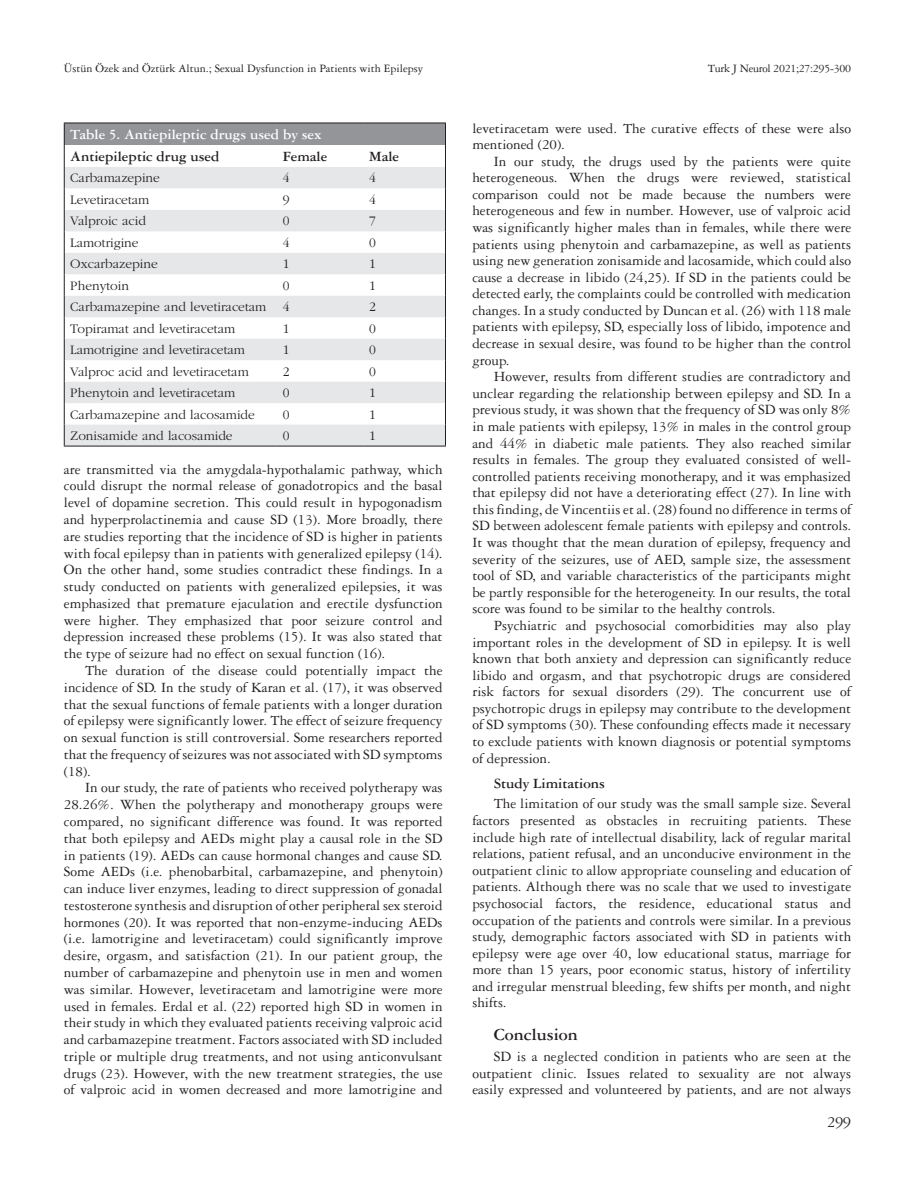
<style>
.page{position:relative;width:915px;height:1191px;background:#fff}
.page>*{position:absolute;margin:0;border:0;box-sizing:border-box;transform-origin:0 0}
.ARA_BASLIK{font:18px "Garamond Three Bold Tr";color:#231f20}
.t1{font:16.5px "Garamond Three Tr";color:#231f20}
.YAZI{font:15px/16.5px "Garamond Three Tr";color:#231f20;text-align:justify}
.TABLO-BASLIK{font:15px "Garamond Three Bold Tr";color:#fff}
.TABLO-ARA_BASLIK{font:15px "Garamond Three Bold Tr";color:#231f20}
.BOLD{font:15px "Garamond Three Bold Tr";color:#231f20}
.TABLO-YAZI{font:13.5px "Garamond Tr";color:#231f20}
.t2{font:12px "Garamond Three Tr";color:#231f20}
.t3{font:12px "Garamond Three Tr";letter-spacing:-.025em;color:#231f20}
</style>
<div class="page">
<div style="left:64px;top:123px;width:381px;height:22px;background:#939598"></div>
<svg style="left:65px;top:167px;width:380px;height:278px;fill:#e6e7e9"></svg>
<hr style="left:64px;top:123px;width:212px;height:1px;background:#231f20">
<hr style="left:276px;top:123px;width:87px;height:1px;background:#231f20">
<hr style="left:363px;top:123px;width:83px;height:1px;background:#231f20">
<svg style="left:64px;top:123px;width:1px;height:322px"></svg>
<svg style="left:445px;top:123px;width:1px;height:322px"></svg>
<hr style="left:64px;top:445px;width:212px;height:1px;background:#231f20">
<hr style="left:276px;top:445px;width:87px;height:1px;background:#231f20">
<hr style="left:363px;top:445px;width:83px;height:1px;background:#231f20">
<p class="t2" style="left:64px;top:61px;width:361px">Üstün Özek and Öztürk Altun.; Sexual Dysfunction in Patients with Epilepsy</p>
<p class="t3" style="left:707px;top:61px;width:145px">Turk J Neurol 2021;27:295-300</p>
<p class="TABLO-BASLIK" style="left:70px;top:125px;width:253px">Table 5. Antiepileptic drugs used by sex</p>
<p class="TABLO-ARA_BASLIK" style="left:70px;top:147px;width:151px">Antiepileptic drug used</p>
<p class="TABLO-ARA_BASLIK" style="left:282px;top:147px;width:46px">Female</p>
<p class="TABLO-ARA_BASLIK" style="left:369px;top:147px;width:31px">Male</p>
<p class="TABLO-YAZI" style="left:70px;top:170px;width:91px">Carbamazepine</p>
<p class="TABLO-YAZI" style="left:282px;top:170px;width:8px">4</p>
<p class="TABLO-YAZI" style="left:369px;top:170px;width:8px">4</p>
<p class="TABLO-YAZI" style="left:70px;top:191px;width:81px">Levetiracetam</p>
<p class="TABLO-YAZI" style="left:282px;top:191px;width:8px">9</p>
<p class="TABLO-YAZI" style="left:369px;top:191px;width:8px">4</p>
<p class="TABLO-YAZI" style="left:70px;top:213px;width:77px">Valproic acid</p>
<p class="TABLO-YAZI" style="left:282px;top:213px;width:8px">0</p>
<p class="TABLO-YAZI" style="left:369px;top:213px;width:8px">7</p>
<p class="TABLO-YAZI" style="left:70px;top:234px;width:70px">Lamotrigine</p>
<p class="TABLO-YAZI" style="left:282px;top:234px;width:8px">4</p>
<p class="TABLO-YAZI" style="left:369px;top:234px;width:8px">0</p>
<p class="TABLO-YAZI" style="left:70px;top:256px;width:89px">Oxcarbazepine</p>
<p class="TABLO-YAZI" style="left:282px;top:256px;width:8px">1</p>
<p class="TABLO-YAZI" style="left:369px;top:256px;width:8px">1</p>
<p class="TABLO-YAZI" style="left:70px;top:277px;width:60px">Phenytoin</p>
<p class="TABLO-YAZI" style="left:282px;top:277px;width:8px">0</p>
<p class="TABLO-YAZI" style="left:369px;top:277px;width:8px">1</p>
<p class="TABLO-YAZI" style="left:70px;top:299px;width:197px">Carbamazepine and levetiracetam</p>
<p class="TABLO-YAZI" style="left:282px;top:299px;width:8px">4</p>
<p class="TABLO-YAZI" style="left:369px;top:299px;width:8px">2</p>
<p class="TABLO-YAZI" style="left:70px;top:320px;width:166px">Topiramat and levetiracetam</p>
<p class="TABLO-YAZI" style="left:282px;top:320px;width:8px">1</p>
<p class="TABLO-YAZI" style="left:369px;top:320px;width:8px">0</p>
<p class="TABLO-YAZI" style="left:70px;top:342px;width:176px">Lamotrigine and levetiracetam</p>
<p class="TABLO-YAZI" style="left:282px;top:342px;width:8px">1</p>
<p class="TABLO-YAZI" style="left:369px;top:342px;width:8px">0</p>
<p class="TABLO-YAZI" style="left:70px;top:363px;width:180px">Valproc acid and levetiracetam</p>
<p class="TABLO-YAZI" style="left:282px;top:363px;width:8px">2</p>
<p class="TABLO-YAZI" style="left:369px;top:363px;width:8px">0</p>
<p class="TABLO-YAZI" style="left:70px;top:385px;width:166px">Phenytoin and levetiracetam</p>
<p class="TABLO-YAZI" style="left:282px;top:385px;width:8px">0</p>
<p class="TABLO-YAZI" style="left:369px;top:385px;width:8px">1</p>
<p class="TABLO-YAZI" style="left:70px;top:406px;width:186px">Carbamazepine and lacosamide</p>
<p class="TABLO-YAZI" style="left:282px;top:406px;width:8px">0</p>
<p class="TABLO-YAZI" style="left:369px;top:406px;width:8px">1</p>
<p class="TABLO-YAZI" style="left:70px;top:428px;width:164px">Zonisamide and lacosamide</p>
<p class="TABLO-YAZI" style="left:282px;top:428px;width:8px">0</p>
<p class="TABLO-YAZI" style="left:369px;top:428px;width:8px">1</p>
<p class="YAZI" style="left:64px;top:460px;width:380px">are transmitted via the amygdala-hypothalamic pathway, which could disrupt the normal release of gonadotropics and the basal level of dopamine secretion. This could result in hypogonadism and hyperprolactinemia and cause SD (13). More broadly, there are studies reporting that the incidence of SD is higher in patients with focal epilepsy than in patients with generalized epilepsy (14).<br>On the other hand, some studies contradict these findings. In a study conducted on patients with generalized epilepsies, it was emphasized that premature ejaculation and erectile dysfunction were higher. They emphasized that poor seizure control and depression increased these problems (15). It was also stated that the type of seizure had no effect on sexual function (16).</p>
<p class="YAZI" style="left:64px;top:661px;width:380px;text-indent:21px">The duration of the disease could potentially impact the incidence of SD. In the study of Karan et al. (17), it was observed that the sexual functions of female patients with a longer duration of epilepsy were significantly lower. The effect of seizure frequency on sexual function is still controversial. Some researchers reported that the frequency of seizures was not associated with SD symptoms (18).</p>
<p class="YAZI" style="left:64px;top:779px;width:380px;text-indent:21px">In our study, the rate of patients who received polytherapy was 28.26%. When the polytherapy and monotherapy groups were compared, no significant difference was found. It was reported that both epilepsy and AEDs might play a causal role in the SD in patients (19). AEDs can cause hormonal changes and cause SD.<br>Some AEDs (i.e. phenobarbital, carbamazepine, and phenytoin) can induce liver enzymes, leading to direct suppression of gonadal testosterone synthesis and disruption of other peripheral sex steroid hormones (20). It was reported that non-enzyme-inducing AEDs (i.e. lamotrigine and levetiracetam) could significantly improve desire, orgasm, and satisfaction (21). In our patient group, the number of carbamazepine and phenytoin use in men and women was similar. However, levetiracetam and lamotrigine were more used in females. Erdal et al. (22) reported high SD in women in their study in which they evaluated patients receiving valproic acid and carbamazepine treatment. Factors associated with SD included triple or multiple drug treatments, and not using anticonvulsant drugs (23). However, with the new treatment strategies, the use of valproic acid in women decreased and more lamotrigine and</p>
<p class="YAZI" style="left:472px;top:119px;width:380px">levetiracetam were used. The curative effects of these were also mentioned (20).</p>
<p class="YAZI" style="left:472px;top:152px;width:380px;text-indent:21px">In our study, the drugs used by the patients were quite heterogeneous. When the drugs were reviewed, statistical comparison could not be made because the numbers were heterogeneous and few in number. However, use of valproic acid was significantly higher males than in females, while there were patients using phenytoin and carbamazepine, as well as patients using new generation zonisamide and lacosamide, which could also cause a decrease in libido (24,25). If SD in the patients could be detected early, the complaints could be controlled with medication changes. In a study conducted by Duncan et al. (26) with 118 male patients with epilepsy, SD, especially loss of libido, impotence and decrease in sexual desire, was found to be higher than the control group.</p>
<p class="YAZI" style="left:472px;top:368px;width:380px;text-indent:21px">However, results from different studies are contradictory and unclear regarding the relationship between epilepsy and SD. In a previous study, it was shown that the frequency of SD was only 8% in male patients with epilepsy, 13% in males in the control group and 44% in diabetic male patients. They also reached similar results in females. The group they evaluated consisted of well&shy;controlled patients receiving monotherapy, and it was emphasized that epilepsy did not have a deteriorating effect (27). In line with this finding, de Vincentiis et al. (28) found no difference in terms of SD between adolescent female patients with epilepsy and controls.<br>It was thought that the mean duration of epilepsy, frequency and severity of the seizures, use of AED, sample size, the assessment tool of SD, and variable characteristics of the participants might be partly responsible for the heterogeneity. In our results, the total score was found to be similar to the healthy controls.</p>
<p class="YAZI" style="left:472px;top:616px;width:380px;text-indent:21px">Psychiatric and psychosocial comorbidities may also play important roles in the development of SD in epilepsy. It is well known that both anxiety and depression can significantly reduce libido and orgasm, and that psychotropic drugs are considered risk factors for sexual disorders (29). The concurrent use of psychotropic drugs in epilepsy may contribute to the development of SD symptoms (30). These confounding effects made it necessary to exclude patients with known diagnosis or potential symptoms of depression.</p>
<p class="BOLD" style="left:493px;top:774px;width:113px">Study Limitations</p>
<p class="YAZI" style="left:472px;top:795px;width:380px;text-indent:21px">The limitation of our study was the small sample size. Several factors presented as obstacles in recruiting patients. These include high rate of intellectual disability, lack of regular marital relations, patient refusal, and an unconducive environment in the outpatient clinic to allow appropriate counseling and education of patients. Although there was no scale that we used to investigate psychosocial factors, the residence, educational status and occupation of the patients and controls were similar. In a previous study, demographic factors associated with SD in patients with epilepsy were age over 40, low educational status, marriage for more than 15 years, poor economic status, history of infertility and irregular menstrual bleeding, few shifts per month, and night shifts.</p>
<p class="ARA_BASLIK" style="left:493px;top:1024px;width:86px">Conclusion</p>
<p class="YAZI" style="left:472px;top:1047px;width:380px;text-indent:21px">SD is a neglected condition in patients who are seen at the outpatient clinic. Issues related to sexuality are not always easily expressed and volunteered by patients, and are not always</p>
<p class="t1" style="left:826px;top:1112px;width:25px">299</p>
</div>
